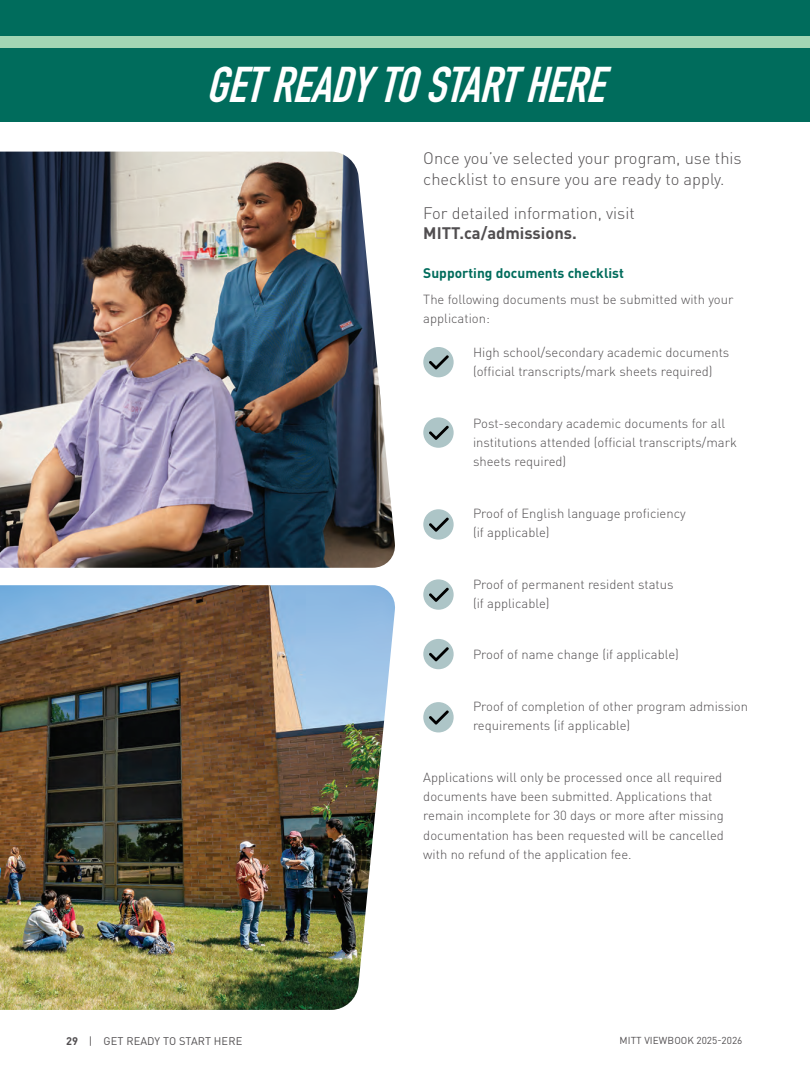
<style>
.page{position:relative;width:810px;height:1080px;background:#fff}
.page>*{position:absolute;margin:0;border:0;box-sizing:border-box;transform-origin:0 0}
.t1{font:italic 700 49.5px "DIN Condensed";color:#fff}
.Body_Copy{font:300 16.5px/20.6px "DINOT";color:#514e50}
.Body_Copy-2{font:700 13.75px "DINOT";color:#006c5c}
.Body_Copy-3{font:300 13px/19.2px "DINOT";color:#514e50}
.Body_Copy-4{font:11px "DINOT";letter-spacing:.01em;color:#514e50}
.t2{font:10px "DINOT";letter-spacing:.01em;color:#514e50}
.s1{font-weight:700}
</style>
<div class="page">
<div style="left:0;top:5px;width:810px;height:117px;background:#006c5c"></div>
<div style="left:0;top:1px;width:810px;height:47px;background:#a2d5b4"></div>
<div style="left:0;top:0;width:810px;height:35px;background:#006c5c"></div>
<div style="left:423px;top:347px;width:31px;height:30px;background:#adc5c7;border-radius:50%"></div>
<svg style="left:429px;top:355px;width:20px;height:14px"></svg>
<div style="left:423px;top:417px;width:31px;height:31px;background:#adc5c7;border-radius:50%"></div>
<svg style="left:429px;top:426px;width:20px;height:14px"></svg>
<div style="left:423px;top:509px;width:31px;height:31px;background:#adc5c7;border-radius:50%"></div>
<svg style="left:429px;top:518px;width:20px;height:14px"></svg>
<div style="left:423px;top:579px;width:31px;height:31px;background:#adc5c7;border-radius:50%"></div>
<svg style="left:429px;top:588px;width:20px;height:14px"></svg>
<div style="left:423px;top:639px;width:31px;height:30px;background:#adc5c7;border-radius:50%"></div>
<svg style="left:429px;top:647px;width:20px;height:14px"></svg>
<div style="left:423px;top:702px;width:31px;height:30px;background:#adc5c7;border-radius:50%"></div>
<svg style="left:429px;top:710px;width:20px;height:15px"></svg>
<img style="left:0;top:152px;width:395px;height:416px">
<img style="left:0;top:585px;width:395px;height:425px">
<p class="t1" style="left:206px;top:52px;width:416px">GETREADYTOSTARTHERE</p>
<p class="Body_Copy-4" style="left:66px;top:1034px;width:178px"><span class="s1">29</span> | GET READY TO START HERE</p>
<p class="Body_Copy" style="left:423px;top:148px;width:320px">Once you’ve selected your program, use this checklist to ensure you are ready to apply.</p>
<p class="Body_Copy" style="left:423px;top:202px;width:213px">For detailed information, visit<br><span class="s1">MITT.ca/admissions.</span></p>
<p class="Body_Copy-2" style="left:423px;top:264px;width:202px">Supporting documents checklist</p>
<p class="Body_Copy-3" style="left:423px;top:289px;width:312px">The following documents must be submitted with your application:</p>
<p class="Body_Copy-3" style="left:473px;top:343px;width:258px">High school/secondary academic documents (official transcripts/mark sheets required)</p>
<p class="Body_Copy-3" style="left:473px;top:413px;width:265px">Post-secondary academic documents for all institutions attended (official transcripts/mark sheets required)</p>
<p class="Body_Copy-3" style="left:473px;top:503px;width:214px">Proof of English language proficiency (if applicable)</p>
<p class="Body_Copy-3" style="left:473px;top:574px;width:202px">Proof of permanent resident status (if applicable)</p>
<p class="Body_Copy-3" style="left:473px;top:645px;width:207px">Proof of name change (if applicable)</p>
<p class="Body_Copy-3" style="left:473px;top:697px;width:277px">Proof of completion of other program admission requirements (if applicable)</p>
<p class="Body_Copy-3" style="left:423px;top:768px;width:302px">Applications will only be processed once all required documents have been submitted. Applications that remain incomplete for 30 days or more after missing documentation has been requested will be cancelled with no refund of the application fee.</p>
<p class="t2" style="left:620px;top:1035px;width:124px">MITT VIEWBOOK 2025-2026</p>
</div>
